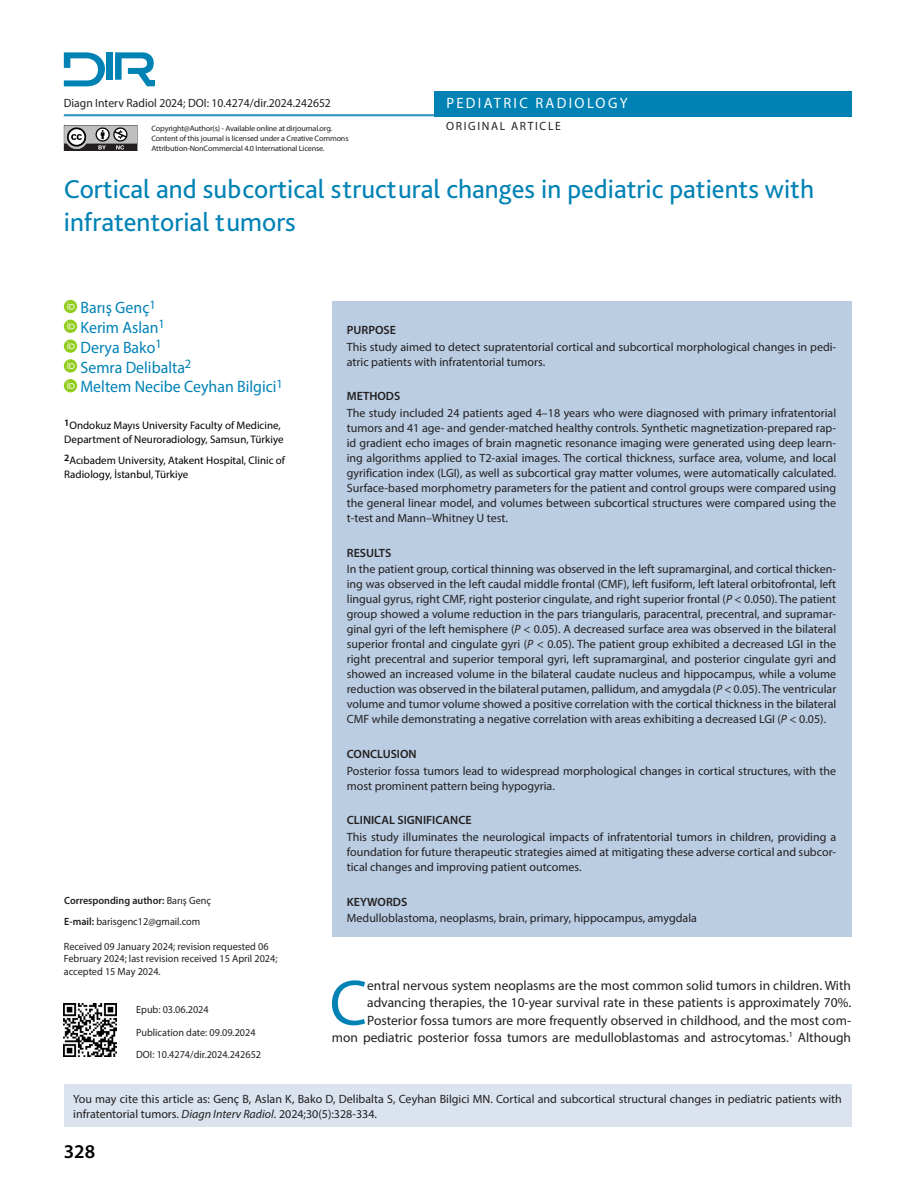
<style>
.page{position:relative;width:915px;height:1191px;background:#fff}
.page>*{position:absolute;margin:0;border:0;box-sizing:border-box;transform-origin:0 0}
.ILK_YAZI{font:64.65px "Myriad Pro";color:#0082b5}
.BASLIK{font:27px/33px "Bliss Pro";color:#0082b5}
.t1{font:600 19.5px "Myriad Pro";color:#000}
.YAZARLAR{font:16.5px "Myriad Pro";color:#0082b5;scale:.96 1}
.t2{font:15px "Myriad Pro";letter-spacing:.16em;color:#fff}
.ILK_YAZI-2{font:13.5px/17.2px "Myriad Pro";color:#231f20;text-align:right}
.ÖZET{font:12px/15px "Myriad Pro";color:#231f20;text-align:justify}
.CITE_AS{font:12px/15px "Myriad Pro";color:#231f20}
.ÖZET-2{font:600 12px "Myriad Pro";color:#231f20}
.BAS_KISMI{font:12px "Myriad Pro";color:#231f20}
.ÖZET-3{font:12px "Myriad Pro";letter-spacing:.14em;color:#231f20}
.KURUMLAR{font:10.95px/14.2px "Myriad Pro";color:#000}
.YAZISMA{font:10.5px/12.6px "Myriad Pro";color:#231f20}
.EPUB{font:10.5px "Myriad Pro";color:#231f20}
.YAZISMA-2{font:600 10.5px "Myriad Pro";color:#231f20}
.t3{font:7.8px/9.8px "Myriad Pro";letter-spacing:-.02em;color:#231f20;scale:1.04 1}
.s1{font-weight:400}
.s2{font-weight:600}
.s3{font-style:italic}
</style>
<div class="page">
<div style="left:434px;top:91px;width:416px;height:25px;background:#0082b5"></div>
<hr style="left:64px;top:114px;width:786px;height:2px;background:#0082b5">
<div style="left:147px;top:80px;width:8px;height:6px;background:#0082b5"></div>
<div style="left:106px;top:52px;width:7px;height:28px;background:#0082b5"></div>
<svg style="left:64px;top:52px;width:41px;height:34px"></svg>
<svg style="left:115px;top:52px;width:39px;height:34px"></svg>
<svg style="left:64px;top:125px;width:73px;height:26px;background:#878686"></svg>
<div style="left:332px;top:301px;width:518px;height:636px;background:#bacde2"></div>
<div style="left:64px;top:1084px;width:786px;height:43px;background:#dae3ee"></div>
<img style="left:64px;top:1003px;width:53px;height:53px">
<svg style="left:64px;top:300px;width:13px;height:13px"></svg>
<svg style="left:67px;top:302px;width:8px;height:7px"></svg>
<svg style="left:64px;top:320px;width:13px;height:13px"></svg>
<svg style="left:67px;top:322px;width:8px;height:7px"></svg>
<svg style="left:64px;top:339px;width:13px;height:14px"></svg>
<svg style="left:67px;top:342px;width:8px;height:7px"></svg>
<div style="left:64px;top:359px;width:13px;height:13px;background:#92cd1d;border-radius:50%"></div>
<svg style="left:67px;top:362px;width:8px;height:7px"></svg>
<svg style="left:64px;top:379px;width:13px;height:13px"></svg>
<svg style="left:67px;top:381px;width:8px;height:8px"></svg>
<p class="BAS_KISMI" style="left:64px;top:96px;width:268px">Diagn Interv Radiol 2024; DOI: 10.4274/dir.2024.242652</p>
<p class="t2" style="left:446px;top:94px;width:183px">PEDIATRIC RADIOLOGY</p>
<p class="t3" style="left:151px;top:124px;width:175px">Copyright@Author(s) - Available online at dirjournal.org.</p>
<p class="ÖZET-3" style="left:446px;top:118px;width:116px">ORIGINAL ARTICLE</p>
<p class="t3" style="left:151px;top:134px;width:191px">Content of this journal is licensed under a Creative Commons<br>Attribution-NonCommercial 4.0 International License.</p>
<p class="BASLIK" style="left:64px;top:172px;width:751px">Cortical and subcortical structural changes in pediatric patients with infratentorial tumors</p>
<p class="YAZARLAR" style="left:80px;top:297px;width:80px">Barış Genç<sup>1</sup></p>
<p class="YAZARLAR" style="left:80px;top:317px;width:89px">Kerim Aslan<sup>1</sup></p>
<p class="YAZARLAR" style="left:80px;top:337px;width:86px">Derya Bako<sup>1</sup></p>
<p class="YAZARLAR" style="left:80px;top:357px;width:117px">Semra Delibalta<sup>2</sup></p>
<p class="YAZARLAR" style="left:80px;top:377px;width:212px">Meltem Necibe Ceyhan Bilgici<sup>1</sup></p>
<p class="KURUMLAR" style="left:64px;top:418px;width:221px"><sup>1</sup>Ondokuz Mayıs University Faculty of Medicine,<br>Department of Neuroradiology, Samsun, Türkiye</p>
<p class="KURUMLAR" style="left:64px;top:453px;width:222px"><sup>2</sup>Acıbadem University, Atakent Hospital, Clinic of<br>Radiology, İstanbul, Türkiye</p>
<p class="YAZISMA-2" style="left:64px;top:893px;width:148px">Corresponding author: <span class="s1">Barış Genç</span></p>
<p class="YAZISMA" style="left:64px;top:915px;width:137px"><span class="s2">E-mail:</span> barisgenc12@gmail.com</p>
<p class="YAZISMA" style="left:64px;top:940px;width:215px">Received 09 January 2024; revision requested 06<br>February 2024; last revision received 15 April 2024; accepted 15 May 2024.</p>
<p class="EPUB" style="left:136px;top:1003px;width:74px">Epub: 03.06.2024</p>
<p class="EPUB" style="left:136px;top:1025px;width:121px">Publication date: 09.09.2024</p>
<p class="EPUB" style="left:136px;top:1048px;width:126px">DOI: 10.4274/dir.2024.242652</p>
<p class="ÖZET-2" style="left:347px;top:322px;width:51px">PURPOSE</p>
<p class="ÖZET" style="left:347px;top:339px;width:490px">This study aimed to detect supratentorial cortical and subcortical morphological changes in pedi&shy;atric patients with infratentorial tumors.</p>
<p class="ÖZET-2" style="left:347px;top:388px;width:55px">METHODS</p>
<p class="ÖZET" style="left:347px;top:405px;width:490px">The study included 24 patients aged 4–18 years who were diagnosed with primary infratentorial tumors and 41 age- and gender-matched healthy controls. Synthetic magnetization-prepared rap&shy;id gradient echo images of brain magnetic resonance imaging were generated using deep learn&shy;ing algorithms applied to T2-axial images. The cortical thickness, surface area, volume, and local gyrification index (LGI), as well as subcortical gray matter volumes, were automatically calculated.<br>Surface-based morphometry parameters for the patient and control groups were compared using the general linear model, and volumes between subcortical structures were compared using the t-test and Mann–Whitney U test.</p>
<p class="ÖZET-2" style="left:347px;top:545px;width:46px">RESULTS</p>
<p class="ÖZET" style="left:347px;top:561px;width:491px">In the patient group, cortical thinning was observed in the left supramarginal, and cortical thicken&shy;ing was observed in the left caudal middle frontal (CMF), left fusiform, left lateral orbitofrontal, left lingual gyrus, right CMF, right posterior cingulate, and right superior frontal (<span class="s3">P</span> &lt; 0.050). The patient group showed a volume reduction in the pars triangularis, paracentral, precentral, and supramar&shy;ginal gyri of the left hemisphere (<span class="s3">P</span> &lt; 0.05). A decreased surface area was observed in the bilateral superior frontal and cingulate gyri (<span class="s3">P</span> &lt; 0.05). The patient group exhibited a decreased LGI in the right precentral and superior temporal gyri, left supramarginal, and posterior cingulate gyri and showed an increased volume in the bilateral caudate nucleus and hippocampus, while a volume reduction was observed in the bilateral putamen, pallidum, and amygdala (<span class="s3">P</span> &lt; 0.05). The ventricular volume and tumor volume showed a positive correlation with the cortical thickness in the bilateral CMF while demonstrating a negative correlation with areas exhibiting a decreased LGI (<span class="s3">P</span> &lt; 0.05).</p>
<p class="ÖZET-2" style="left:347px;top:746px;width:71px">CONCLUSION</p>
<p class="ÖZET" style="left:347px;top:763px;width:490px">Posterior fossa tumors lead to widespread morphological changes in cortical structures, with the most prominent pattern being hypogyria.</p>
<p class="ÖZET-2" style="left:347px;top:812px;width:126px">CLINICAL SIGNIFICANCE</p>
<p class="ÖZET" style="left:347px;top:829px;width:491px">This study illuminates the neurological impacts of infratentorial tumors in children, providing a foundation for future therapeutic strategies aimed at mitigating these adverse cortical and subcor&shy;tical changes and improving patient outcomes.</p>
<p class="ÖZET-2" style="left:347px;top:894px;width:62px">KEYWORDS</p>
<p class="ÖZET" style="left:347px;top:910px;width:351px">Medulloblastoma, neoplasms, brain, primary, hippocampus, amygdala</p>
<p class="ILK_YAZI" style="left:329px;top:963px;width:39px">C</p>
<p class="ILK_YAZI-2" style="left:332px;top:976px;width:520px">entral nervous system neoplasms are the most common solid tumors in children. With advancing therapies, the 10-year survival rate in these patients is approximately 70%.<br>Posterior fossa tumors are more frequently observed in childhood, and the most com-<br>mon pediatric posterior fossa tumors are medulloblastomas and astrocytomas.<sup>1</sup> Although</p>
<p class="CITE_AS" style="left:73px;top:1091px;width:769px">You may cite this article as: Genç B, Aslan K, Bako D, Delibalta S, Ceyhan Bilgici MN. Cortical and subcortical structural changes in pediatric patients with infratentorial tumors. <span class="s3">Diagn Interv Radiol</span>. 2024;30(5):328-334.</p>
<h3 class="t1" style="left:64px;top:1138px;width:33px">328</h3>
</div>
